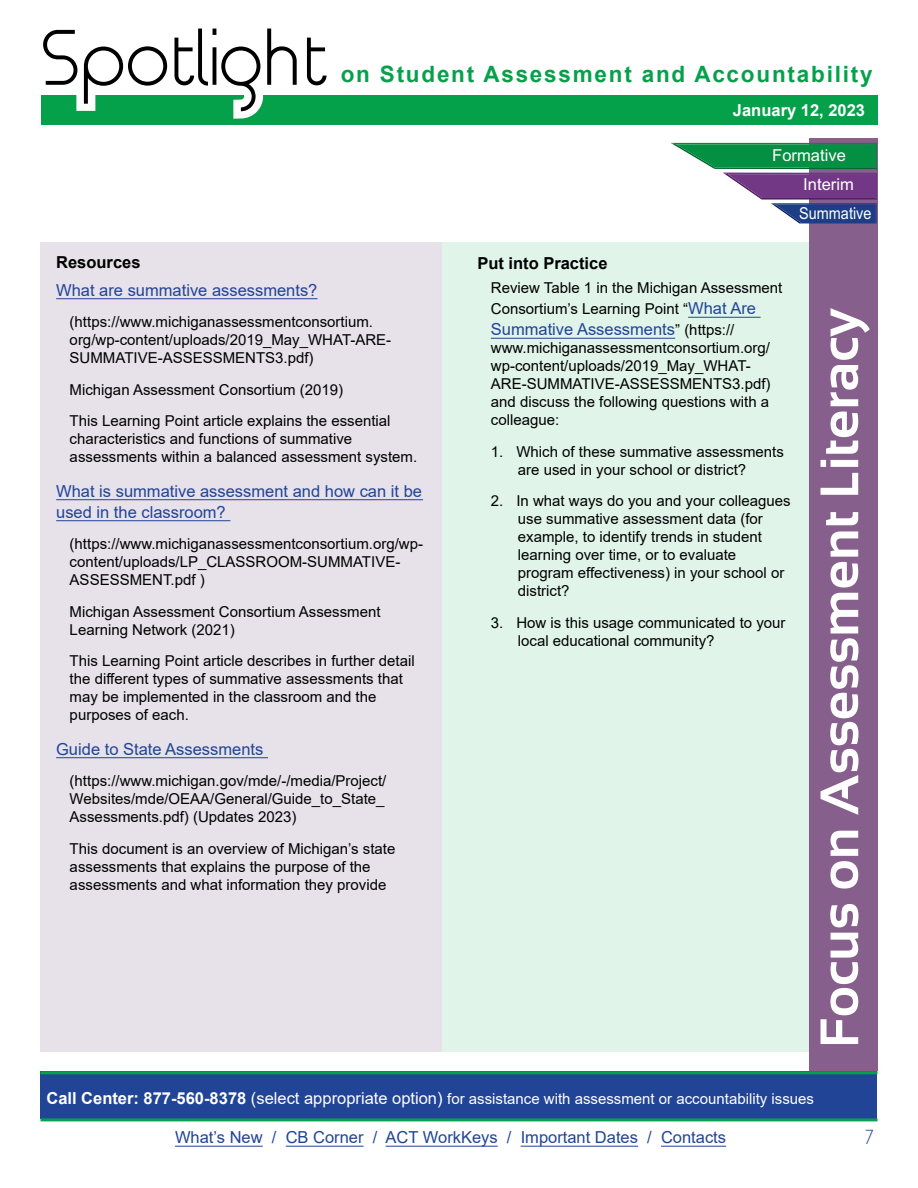
<style>
.page{position:relative;width:918px;height:1188px;background:#fff}
.page>*{position:absolute;margin:0;border:0;box-sizing:border-box;transform-origin:0 0}
.t1{font:700 54px "Sansation";color:#fff}
.t2{font:700 22.5px "Arial";letter-spacing:.08em;color:#05a14a}
.t3{font:16.5px/21px "Arial";color:#214497}
.t4{font:700 16.5px "Arial";color:#000}
.t5{font:16.5px "Arial Narrow";color:#fff;scale:1.23 1}
.t6{font:700 16.5px "Arial";color:#fff}
.t7{font:16.5px "Arial Narrow";color:#fff;scale:1.07 1}
.t8{font:16.5px "Time Burner";color:#214497}
.t9{font:15px/18px "Arial";color:#000}
.t10{font:15px "Arial";color:#fff}
.s1{font-size:16.5px;color:#214497}
.s2{font-size:15px;color:#000}
.s3{font-weight:700;font-size:16.5px}
.s4{font-size:16.5px}
</style>
<div class="page">
<div style="left:40px;top:1071px;width:838px;height:47px;background:#214497"></div>
<hr style="left:40px;top:1071px;width:838px;height:3px;background:#06a14b">
<hr style="left:40px;top:1118px;width:838px;height:3px;background:#06a14b">
<hr style="left:175px;top:1146px;width:88px;height:1px;background:#214497">
<hr style="left:286px;top:1146px;width:78px;height:1px;background:#214497">
<hr style="left:386px;top:1146px;width:112px;height:1px;background:#214497">
<hr style="left:521px;top:1146px;width:117px;height:1px;background:#214497">
<hr style="left:661px;top:1146px;width:65px;height:1px;background:#214497">
<div style="left:41px;top:95px;width:837px;height:30px;background:#05a14a"></div>
<svg style="left:43px;top:28px;width:284px;height:91px"></svg>
<div style="left:809px;top:138px;width:69px;height:933px;background:#875f8d"></div>
<svg style="left:671px;top:143px;width:206px;height:80px"></svg>
<div style="left:40px;top:242px;width:402px;height:810px;background:#e7e1ea"></div>
<div style="left:442px;top:242px;width:367px;height:810px;background:#e1f4e9"></div>
<hr style="left:56px;top:298px;width:262px;height:1px;background:#214497">
<hr style="left:56px;top:499px;width:367px;height:1px;background:#214497">
<hr style="left:56px;top:520px;width:174px;height:1px;background:#214497">
<hr style="left:56px;top:757px;width:212px;height:1px;background:#214497">
<hr style="left:688px;top:317px;width:73px;height:1px;background:#214497">
<hr style="left:491px;top:338px;width:184px;height:1px;background:#214497">
<h2 class="t2" style="left:341px;top:59px;width:533px">on Student Assessment and Accountability</h2>
<p class="t6" style="left:733px;top:98px;width:134px">January 12, 2023</p>
<p class="t5" style="left:772px;top:143px;width:61px">Formative</p>
<p class="t5" style="left:803px;top:172px;width:43px">Interim</p>
<p class="t4" style="left:56px;top:251px;width:86px">Resources</p>
<p class="t3" style="left:56px;top:279px;width:263px">What are summative assessments?</p>
<p class="t9" style="left:70px;top:313px;width:323px">(https://www.michiganassessmentconsortium. org/wp-content/uploads/2019_May_WHAT-ARE-<br>SUMMATIVE-ASSESSMENTS3.pdf)</p>
<p class="t9" style="left:70px;top:380px;width:275px">Michigan Assessment Consortium (2019)</p>
<p class="t9" style="left:70px;top:412px;width:349px">This Learning Point article explains the essential characteristics and functions of summative assessments within a balanced assessment system.</p>
<p class="t3" style="left:56px;top:480px;width:367px">What is summative assessment and how can it be used in the classroom?</p>
<p class="t9" style="left:70px;top:535px;width:355px">(https://www.michiganassessmentconsortium.org/wp&shy;content/uploads/LP_CLASSROOM-SUMMATIVE-<br>ASSESSMENT.pdf )</p>
<p class="t9" style="left:70px;top:602px;width:312px">Michigan Assessment Consortium Assessment</p>
<p class="t9" style="left:70px;top:620px;width:167px">Learning Network (2021)</p>
<p class="t9" style="left:70px;top:652px;width:347px">This Learning Point article describes in further detail the different types of summative assessments that may be implemented in the classroom and the purposes of each.</p>
<p class="t3" style="left:56px;top:738px;width:209px">Guide to State Assessments</p>
<p class="t9" style="left:70px;top:772px;width:318px">(https://www.michigan.gov/mde/-/media/Project/<br>Websites/mde/OEAA/General/Guide_to_State_<br>Assessments.pdf) (Updates 2023)</p>
<p class="t9" style="left:70px;top:839px;width:327px">This document is an overview of Michigan’s state assessments that explains the purpose of the assessments and what information they provide</p>
<p class="t7" style="left:799px;top:201px;width:69px">Summative</p>
<p class="t4" style="left:477px;top:251px;width:132px">Put into Practice</p>
<p class="t9" style="left:491px;top:277px;width:293px;line-height:21px">Review Table 1 in the Michigan Assessment<br>Consortium’s Learning Point “<span class="s1">What Are</span></p>
<p class="t3" style="left:491px;top:319px;width:245px">Summative Assessments<span class="s2">” (https://</span></p>
<p class="t9" style="left:491px;top:339px;width:281px">www.michiganassessmentconsortium.org/ wp-content/uploads/2019_May_WHAT-ARE-SUMMATIVE-ASSESSMENTS3.pdf) and discuss the following questions with a colleague:</p>
<p class="t9" style="left:518px;top:442px;width:268px;text-indent:-27px">1. Which of these summative assessments are used in your school or district?</p>
<p class="t9" style="left:518px;top:492px;width:274px;text-indent:-27px">2. In what ways do you and your colleagues use summative assessment data (for example, to identify trends in student learning over time, or to evaluate program effectiveness) in your school or district?</p>
<p class="t9" style="left:518px;top:613px;width:269px;text-indent:-27px">3. How is this usage communicated to your local educational community?</p>
<h1 class="t1" style="left:809px;top:1048px;width:741px;rotate:-90deg">Focus on Assessment Literacy</h1>
<p class="t10" style="left:46px;top:1088px;width:769px"><span class="s3">Call Center: 877-560-8378</span> <span class="s4">(select appropriate option)</span> for assistance with assessment or accountability issues</p>
<p class="t3" style="left:175px;top:1127px;width:553px">What’s New / CB Corner / ACT WorkKeys / Important Dates / Contacts</p>
<p class="t8" style="left:865px;top:1129px;width:11px">7</p>
</div>
